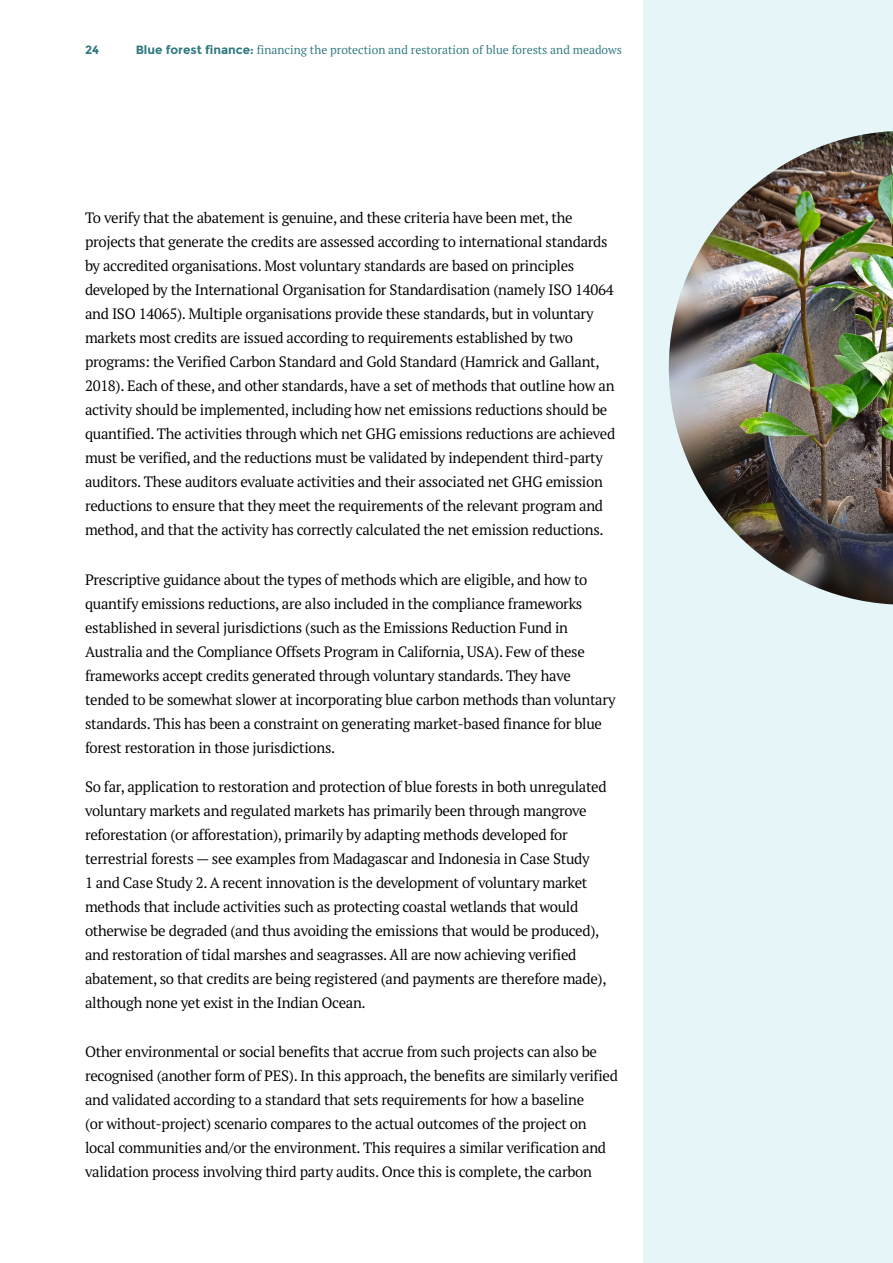
<style>
.page{position:relative;width:893px;height:1263px;background:#fff}
.page>*{position:absolute;margin:0;border:0;box-sizing:border-box;transform-origin:0 0}
.t1{font:15px/24px "PT Serif Pro";letter-spacing:-.02em;color:#000}
.t2{font:12px "PT Serif Pro";color:#2f7880}
.t3{font:700 12px "Montserrat";color:#2f7880}
.s1{font-family:"Montserrat";font-weight:700}
</style>
<div class="page">
<div style="left:643px;top:0;width:250px;height:1263px;background:#e6f5f7"></div>
<img style="left:669px;top:131px;width:224px;height:473px">
<p class="t3" style="left:85px;top:43px;width:16px">24</p>
<p class="t2" style="left:136px;top:42px;width:488px"><span class="s1">Blue forest finance:</span> financing the protection and restoration of blue forests and meadows</p>
<p class="t1" style="left:85px;top:205px;width:532px">To verify that the abatement is genuine, and these criteria have been met, the projects that generate the credits are assessed according to international standards by accredited organisations. Most voluntary standards are based on principles developed by the International Organisation for Standardisation (namely ISO 14064 and ISO 14065). Multiple organisations provide these standards, but in voluntary markets most credits are issued according to requirements established by two programs: the Verified Carbon Standard and Gold Standard (Hamrick and Gallant, 2018). Each of these, and other standards, have a set of methods that outline how an activity should be implemented, including how net emissions reductions should be quantified. The activities through which net GHG emissions reductions are achieved must be verified, and the reductions must be validated by independent third-party auditors. These auditors evaluate activities and their associated net GHG emission reductions to ensure that they meet the requirements of the relevant program and method, and that the activity has correctly calculated the net emission reductions.</p>
<p class="t1" style="left:85px;top:567px;width:532px">Prescriptive guidance about the types of methods which are eligible, and how to quantify emissions reductions, are also included in the compliance frameworks established in several jurisdictions (such as the Emissions Reduction Fund in Australia and the Compliance Offsets Program in California, USA). Few of these frameworks accept credits generated through voluntary standards. They have tended to be somewhat slower at incorporating blue carbon methods than voluntary standards. This has been a constraint on generating market-based finance for blue forest restoration in those jurisdictions.</p>
<p class="t1" style="left:85px;top:774px;width:523px">So far, application to restoration and protection of blue forests in both unregulated voluntary markets and regulated markets has primarily been through mangrove reforestation (or afforestation), primarily by adapting methods developed for terrestrial forests — see examples from Madagascar and Indonesia in Case Study<br>1 and Case Study 2. A recent innovation is the development of voluntary market methods that include activities such as protecting coastal wetlands that would otherwise be degraded (and thus avoiding the emissions that would be produced), and restoration of tidal marshes and seagrasses. All are now achieving verified abatement, so that credits are being registered (and payments are therefore made), although none yet exist in the Indian Ocean.</p>
<p class="t1" style="left:85px;top:1040px;width:534px">Other environmental or social benefits that accrue from such projects can also be recognised (another form of PES). In this approach, the benefits are similarly verified and validated according to a standard that sets requirements for how a baseline<br>(or without-project) scenario compares to the actual outcomes of the project on local communities and/or the environment. This requires a similar verification and validation process involving third party audits. Once this is complete, the carbon</p>
</div>
